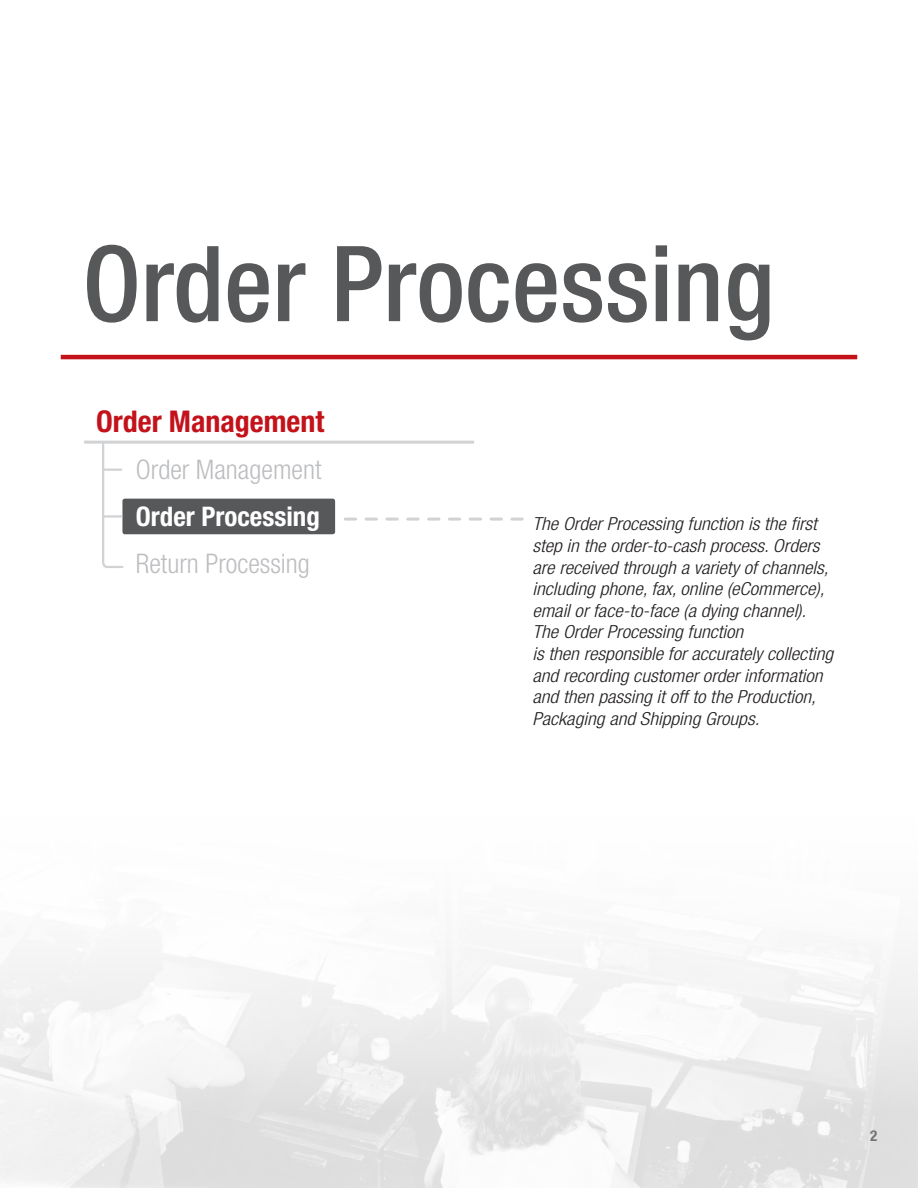
<style>
.page{position:relative;width:918px;height:1188px;background:#fff}
.page>*{position:absolute;margin:0;border:0;box-sizing:border-box;transform-origin:0 0}
.t1{font:500 condensed 105px "Helvetica Neue LT Pro";color:#57585a}
.t2{font:700 condensed 30px "Helvetica Neue LT Pro";color:#c4121a}
.t3{font:300 condensed 27px "Helvetica Neue LT Pro";color:#bcbdc0}
.t4{font:700 condensed 27px "Helvetica Neue LT Pro";color:#fff}
.t5{font:italic 300 condensed 18px/21.6px "Helvetica Neue LT Pro";color:#231f20;scale:1.09 1}
.t6{font:700 condensed 15px "Helvetica Neue LT Pro";color:#808285}
</style>
<div class="page">
<img style="left:0;top:957px;width:918px;height:231px">
<hr style="left:61px;top:355px;width:796px;height:4px;background:#c4121a">
<div style="left:122px;top:499px;width:213px;height:35px;background:#57585a;border-radius:2px"></div>
<svg style="left:102px;top:444px;width:23px;height:124px"></svg>
<svg style="left:345px;top:518px;width:177px;height:3px"></svg>
<hr style="left:84px;top:441px;width:390px;height:3px;background:#d1d2d4">
<h1 class="t1" style="left:83px;top:221px;width:693px">Order Processing</h1>
<h2 class="t2" style="left:96px;top:403px;width:230px">Order Management</h2>
<h3 class="t3" style="left:136px;top:454px;width:187px">Order Management</h3>
<h3 class="t4" style="left:136px;top:500px;width:185px">Order Processing</h3>
<h3 class="t3" style="left:136px;top:548px;width:175px">Return Processing</h3>
<p class="t5" style="left:532px;top:514px;width:277px">The Order Processing function is the first step in the order-to-cash process. Orders are received through a variety of channels, including phone, fax, online (eCommerce), email or face-to-face (a dying channel).<br>The Order Processing function<br>is then responsible for accurately collecting and recording customer order information and then passing it off to the Production, Packaging and Shipping Groups.</p>
<p class="t6" style="left:870px;top:1126px;width:9px">2</p>
</div>
